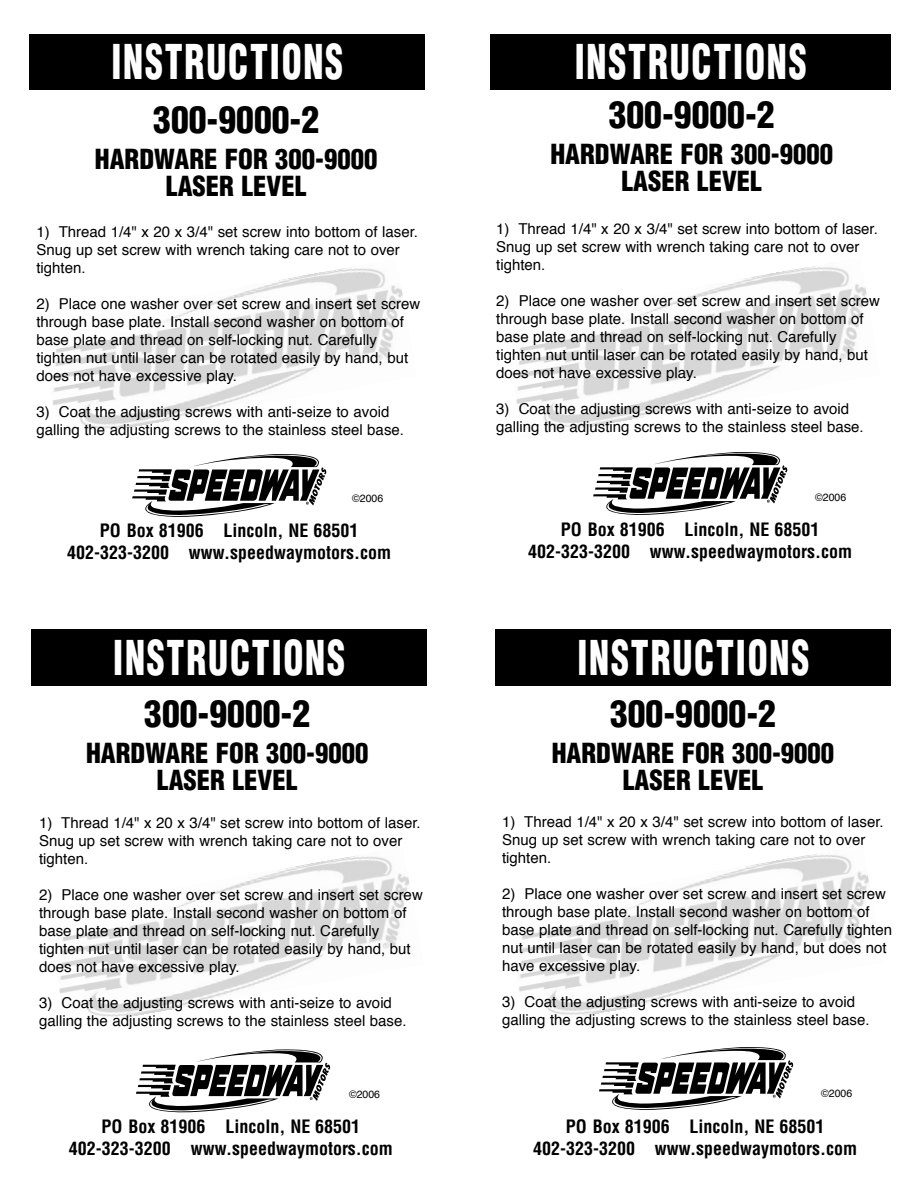
<style>
.page{position:relative;width:918px;height:1188px;background:#fff}
.page>*{position:absolute;margin:0;border:0;box-sizing:border-box;transform-origin:0 0}
.t1{font:900 condensed 46.8px "Helvetica";letter-spacing:.05em;color:#fff;scale:.77 1}
.t2{font:900 condensed 36px "Helvetica";color:#000}
.t3{font:900 condensed 27px/27px "Helvetica";color:#000;text-align:center}
.t4{font:700 condensed 18px/21.6px "Helvetica";color:#000;text-align:center}
.t5{font:15px/18px "Helvetica";color:#000}
.t6{font:10.5px "Helvetica";color:#000}
</style>
<div class="page">
<img style="left:516px;top:266px;width:351px;height:163px">
<img style="left:52px;top:267px;width:351px;height:163px">
<img style="left:59px;top:856px;width:351px;height:162px">
<img style="left:519px;top:854px;width:350px;height:162px">
<svg style="left:132px;top:454px;width:195px;height:63px"></svg>
<div style="left:30px;top:34px;width:395px;height:56px;background:#000"></div>
<svg style="left:136px;top:1049px;width:194px;height:64px"></svg>
<div style="left:31px;top:630px;width:396px;height:56px;background:#000"></div>
<svg style="left:599px;top:1047px;width:194px;height:63px"></svg>
<div style="left:496px;top:630px;width:395px;height:56px;background:#000"></div>
<svg style="left:593px;top:452px;width:195px;height:63px"></svg>
<div style="left:491px;top:34px;width:400px;height:56px;background:#000"></div>
<h1 class="t1" style="left:111px;top:44px;width:303px">INSTRUCTIONS</h1>
<h1 class="t1" style="left:575px;top:44px;width:303px">INSTRUCTIONS</h1>
<h2 class="t2" style="left:153px;top:106px;width:167px">300-9000-2</h2>
<h3 class="t3" style="left:95px;top:148px;width:284px">HARDWARE FOR 300-9000<br>LASER LEVEL</h3>
<h2 class="t2" style="left:609px;top:101px;width:167px">300-9000-2</h2>
<h3 class="t3" style="left:550px;top:143px;width:284px">HARDWARE FOR 300-9000<br>LASER LEVEL</h3>
<p class="t5" style="left:36px;top:224px;width:383px">1) Thread 1/4" x 20 x 3/4" set screw into bottom of laser.<br>Snug up set screw with wrench taking care not to over tighten.</p>
<p class="t5" style="left:36px;top:296px;width:385px">2) Place one washer over set screw and insert set screw through base plate. Install second washer on bottom of base plate and thread on self-locking nut. Carefully tighten nut until laser can be rotated easily by hand, but does not have excessive play.</p>
<p class="t5" style="left:36px;top:404px;width:369px">3) Coat the adjusting screws with anti-seize to avoid galling the adjusting screws to the stainless steel base.</p>
<p class="t5" style="left:496px;top:221px;width:383px">1) Thread 1/4" x 20 x 3/4" set screw into bottom of laser.<br>Snug up set screw with wrench taking care not to over tighten.</p>
<p class="t5" style="left:496px;top:293px;width:385px">2) Place one washer over set screw and insert set screw through base plate. Install second washer on bottom of base plate and thread on self-locking nut. Carefully tighten nut until laser can be rotated easily by hand, but does not have excessive play.</p>
<p class="t5" style="left:496px;top:401px;width:369px">3) Coat the adjusting screws with anti-seize to avoid galling the adjusting screws to the stainless steel base.</p>
<p class="t6" style="left:352px;top:494px;width:33px">©2006</p>
<p class="t6" style="left:815px;top:492px;width:33px">©2006</p>
<p class="t4" style="left:67px;top:522px;width:326px">PO Box 81906 Lincoln, NE 68501<br>402-323-3200 www.speedwaymotors.com</p>
<p class="t4" style="left:528px;top:521px;width:326px">PO Box 81906 Lincoln, NE 68501<br>402-323-3200 www.speedwaymotors.com</p>
<h1 class="t1" style="left:113px;top:640px;width:303px">INSTRUCTIONS</h1>
<h1 class="t1" style="left:577px;top:640px;width:303px">INSTRUCTIONS</h1>
<h2 class="t2" style="left:144px;top:700px;width:167px">300-9000-2</h2>
<h3 class="t3" style="left:86px;top:742px;width:284px">HARDWARE FOR 300-9000<br>LASER LEVEL</h3>
<h2 class="t2" style="left:610px;top:700px;width:167px">300-9000-2</h2>
<h3 class="t3" style="left:552px;top:742px;width:284px">HARDWARE FOR 300-9000<br>LASER LEVEL</h3>
<p class="t5" style="left:39px;top:815px;width:383px">1) Thread 1/4" x 20 x 3/4" set screw into bottom of laser.<br>Snug up set screw with wrench taking care not to over tighten.</p>
<p class="t5" style="left:39px;top:887px;width:385px">2) Place one washer over set screw and insert set screw through base plate. Install second washer on bottom of base plate and thread on self-locking nut. Carefully tighten nut until laser can be rotated easily by hand, but does not have excessive play.</p>
<p class="t5" style="left:39px;top:995px;width:369px">3) Coat the adjusting screws with anti-seize to avoid galling the adjusting screws to the stainless steel base.</p>
<p class="t5" style="left:502px;top:814px;width:383px">1) Thread 1/4" x 20 x 3/4" set screw into bottom of laser.<br>Snug up set screw with wrench taking care not to over tighten.</p>
<p class="t5" style="left:502px;top:886px;width:392px">2) Place one washer over set screw and insert set screw through base plate. Install second washer on bottom of base plate and thread on self-locking nut. Carefully tighten nut until laser can be rotated easily by hand, but does not have excessive play.</p>
<p class="t5" style="left:502px;top:994px;width:369px">3) Coat the adjusting screws with anti-seize to avoid galling the adjusting screws to the stainless steel base.</p>
<p class="t6" style="left:349px;top:1090px;width:33px">©2006</p>
<p class="t6" style="left:821px;top:1088px;width:33px">©2006</p>
<p class="t4" style="left:69px;top:1118px;width:326px">PO Box 81906 Lincoln, NE 68501<br>402-323-3200 www.speedwaymotors.com</p>
<p class="t4" style="left:533px;top:1118px;width:326px">PO Box 81906 Lincoln, NE 68501<br>402-323-3200 www.speedwaymotors.com</p>
</div>
